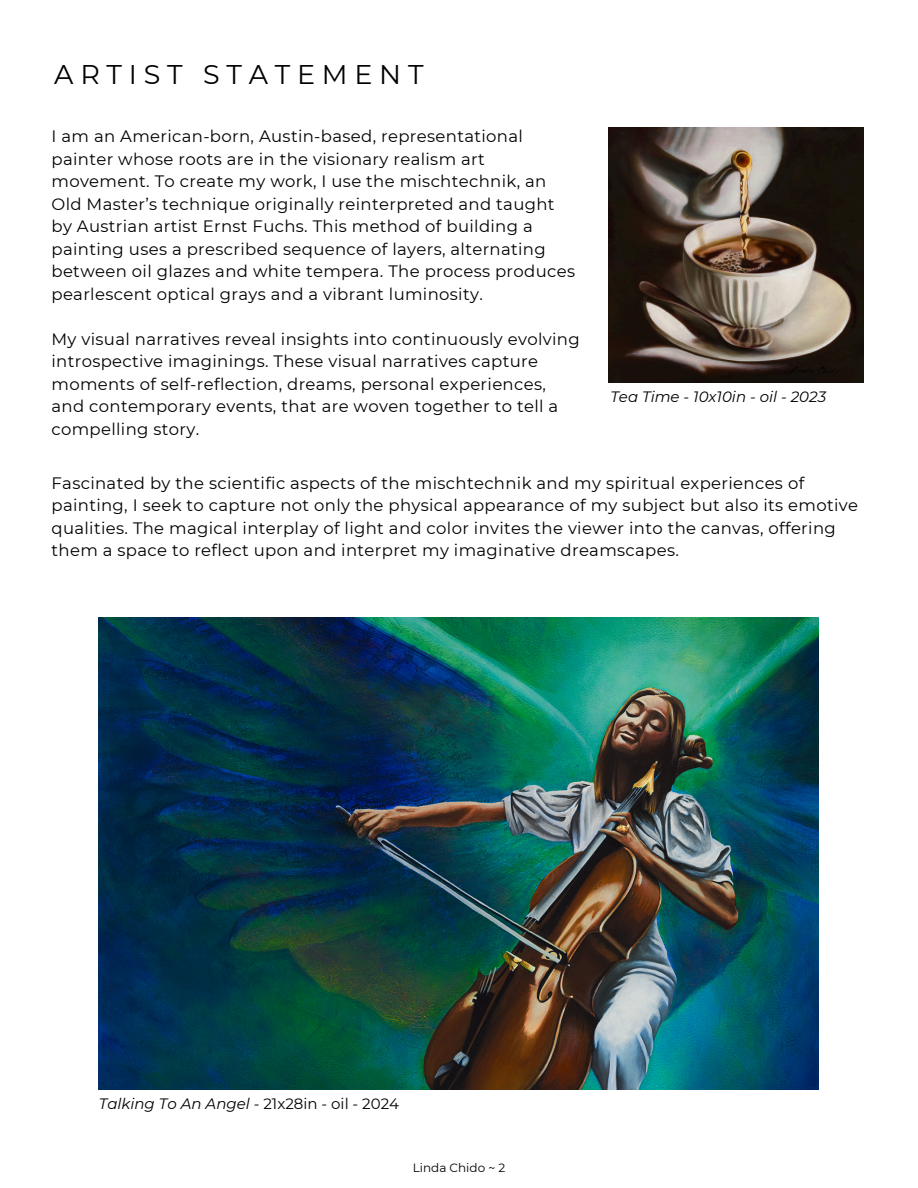
<style>
.page{position:relative;width:918px;height:1188px;background:#fff}
.page>*{position:absolute;margin:0;border:0;box-sizing:border-box;transform-origin:0 0}
.t1{font:27px "Montserrat";letter-spacing:.25em;color:#000}
.t2{font:16.5px/22.5px "Montserrat";letter-spacing:.02em;color:#000}
.t3{font:italic 15px "Montserrat";color:#000}
.t4{font:12px "Montserrat";color:#000}
.s1{font-style:normal}
</style>
<div class="page">
<img style="left:99px;top:618px;width:720px;height:471px">
<img style="left:608px;top:127px;width:255px;height:255px">
<p class="t1" style="left:54px;top:58px;width:371px">ARTIST STATEMENT</p>
<h1 class="t2" style="left:52px;top:125px;width:525px">I am an American-born, Austin-based, representational painter whose roots are in the visionary realism art movement. To create my work, I use the mischtechnik, an Old Master’s technique originally reinterpreted and taught by Austrian artist Ernst Fuchs. This method of building a painting uses a prescribed sequence of layers, alternating between oil glazes and white tempera. The process produces pearlescent optical grays and a vibrant luminosity.</h1>
<h2 class="t2" style="left:52px;top:328px;width:530px">My visual narratives reveal insights into continuously evolving introspective imaginings. These visual narratives capture moments of self-reflection, dreams, personal experiences, and contemporary events, that are woven together to tell a compelling story.</h2>
<p class="t3" style="left:610px;top:387px;width:217px">Tea Time - 10x10in - oil - 2023</p>
<p class="t2" style="left:52px;top:472px;width:808px">Fascinated by the scientific aspects of the mischtechnik and my spiritual experiences of painting, I seek to capture not only the physical appearance of my subject but also its emotive qualities. The magical interplay of light and color invites the viewer into the canvas, offering them a space to reflect upon and interpret my imaginative dreamscapes.</p>
<h2 class="t3" style="left:99px;top:1095px;width:302px">Talking To An Angel - <span class="s1">21x28in - oil - 2024</span></h2>
<h2 class="t4" style="left:413px;top:1160px;width:94px">Linda Chido ~ 2</h2>
</div>
